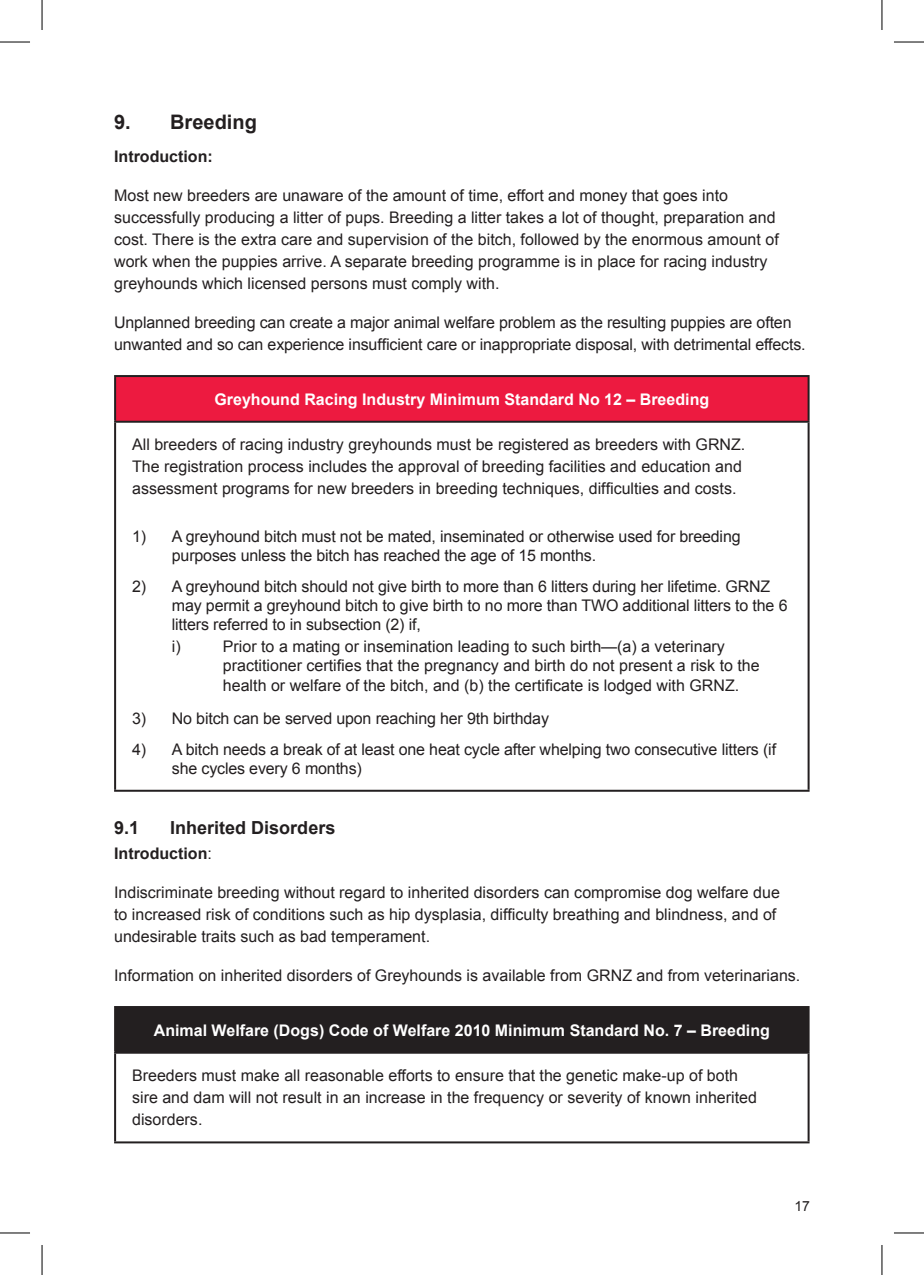
<style>
.page{position:relative;width:924px;height:1275px;background:#fff}
.page>*{position:absolute;margin:0;border:0;box-sizing:border-box;transform-origin:0 0}
.t1{font:700 20px "Arial";color:#231f20}
.Sub_Head{font:700 18px "Arial";color:#231f20}
.Body{font:16px/22px "Arial";color:#231f20}
.Bullets_in_table{font:16px/19.2px "Arial";letter-spacing:-.01em;color:#231f20}
.Bullet_Sub{font:16px/19.2px "Arial";color:#231f20}
.Body-2{font:700 16px "Arial";color:#fff}
.Body-3{font:700 16px "Arial";color:#231f20}
.t2{font:14px "Arial";color:#231f20}
.s1{font-weight:400}
</style>
<div class="page">
<div style="left:115px;top:376px;width:693px;height:46px;background:#ed1a40"></div>
<hr style="left:114px;top:375px;width:695px;height:2px;background:#231f20">
<hr style="left:114px;top:377px;width:2px;height:44px;background:#231f20">
<hr style="left:807px;top:377px;width:2px;height:44px;background:#231f20">
<hr style="left:114px;top:421px;width:695px;height:2px;background:#231f20">
<hr style="left:114px;top:423px;width:2px;height:366px;background:#231f20">
<hr style="left:807px;top:423px;width:2px;height:366px;background:#231f20">
<hr style="left:114px;top:789px;width:695px;height:2px;background:#231f20">
<div style="left:115px;top:1007px;width:693px;height:45px;background:#231f20"></div>
<hr style="left:114px;top:1006px;width:695px;height:2px;background:#231f20">
<hr style="left:114px;top:1008px;width:2px;height:43px;background:#231f20">
<hr style="left:807px;top:1008px;width:2px;height:43px;background:#231f20">
<hr style="left:114px;top:1051px;width:695px;height:2px;background:#231f20">
<hr style="left:114px;top:1053px;width:2px;height:88px;background:#231f20">
<hr style="left:807px;top:1053px;width:2px;height:88px;background:#231f20">
<hr style="left:114px;top:1141px;width:695px;height:2px;background:#231f20">
<hr style="left:0;top:42px;width:30px;height:1px;background:#000">
<hr style="left:893px;top:42px;width:30px;height:1px;background:#000">
<hr style="left:0;top:1232px;width:30px;height:1px;background:#000">
<hr style="left:893px;top:1232px;width:30px;height:1px;background:#000">
<hr style="left:42px;top:0;width:1px;height:30px;background:#000">
<hr style="left:42px;top:1245px;width:1px;height:30px;background:#000">
<hr style="left:881px;top:0;width:1px;height:30px;background:#000">
<hr style="left:881px;top:1245px;width:1px;height:30px;background:#000">
<p class="t1" style="left:114px;top:108px;width:144px">9. Breeding</p>
<p class="Body-3" style="left:114px;top:146px;width:100px">Introduction:</p>
<p class="Body" style="left:114px;top:184px;width:666px">Most new breeders are unaware of the amount of time, effort and money that goes into successfully producing a litter of pups. Breeding a litter takes a lot of thought, preparation and cost. There is the extra care and supervision of the bitch, followed by the enormous amount of work when the puppies arrive. A separate breeding programme is in place for racing industry greyhounds which licensed persons must comply with.</p>
<p class="Body" style="left:114px;top:311px;width:692px">Unplanned breeding can create a major animal welfare problem as the resulting puppies are often unwanted and so can experience insufficient care or inappropriate disposal, with detrimental effects.</p>
<p class="Body-2" style="left:214px;top:388px;width:496px">Greyhound Racing Industry Minimum Standard No 12 – Breeding</p>
<p class="Body" style="left:132px;top:434px;width:614px">All breeders of racing industry greyhounds must be registered as breeders with GRNZ.<br>The registration process includes the approval of breeding facilities and education and assessment programs for new breeders in breeding techniques, difficulties and costs.</p>
<p class="Bullets_in_table" style="left:172px;top:527px;width:570px;text-indent:-40px">1) A greyhound bitch must not be mated, inseminated or otherwise used for breeding purposes unless the bitch has reached the age of 15 months.</p>
<p class="Bullets_in_table" style="left:172px;top:576px;width:617px;text-indent:-40px">2) A greyhound bitch should not give birth to more than 6 litters during her lifetime. GRNZ may permit a greyhound bitch to give birth to no more than TWO additional litters to the 6 litters referred to in subsection (2) if,</p>
<p class="Bullet_Sub" style="left:172px;top:637px;width:10px">i)</p>
<p class="Bullet_Sub" style="left:223px;top:637px;width:538px">Prior to a mating or insemination leading to such birth—(a) a veterinary practitioner certifies that the pregnancy and birth do not present a risk to the health or welfare of the bitch, and (b) the certificate is lodged with GRNZ.</p>
<p class="Bullets_in_table" style="left:132px;top:709px;width:418px">3) No bitch can be served upon reaching her 9th birthday</p>
<p class="Bullets_in_table" style="left:172px;top:739px;width:605px;text-indent:-40px">4) A bitch needs a break of at least one heat cycle after whelping two consecutive litters (if she cycles every 6 months)</p>
<p class="Sub_Head" style="left:114px;top:816px;width:27px">9.1</p>
<p class="Sub_Head" style="left:170px;top:816px;width:167px">Inherited Disorders</p>
<p class="Body-3" style="left:114px;top:842px;width:99px">Introduction<span class="s1">:</span></p>
<p class="Body" style="left:114px;top:881px;width:667px">Indiscriminate breeding without regard to inherited disorders can compromise dog welfare due to increased risk of conditions such as hip dysplasia, difficulty breathing and blindness, and of undesirable traits such as bad temperament.</p>
<p class="Body" style="left:114px;top:964px;width:687px">Information on inherited disorders of Greyhounds is available from GRNZ and from veterinarians.</p>
<p class="Body-2" style="left:154px;top:1019px;width:617px">Animal Welfare (Dogs) Code of Welfare 2010 Minimum Standard No. 7 – Breeding</p>
<p class="Body" style="left:132px;top:1065px;width:626px">Breeders must make all reasonable efforts to ensure that the genetic make-up of both sire and dam will not result in an increase in the frequency or severity of known inherited disorders.</p>
<p class="t2" style="left:794px;top:1197px;width:17px">17</p>
</div>
